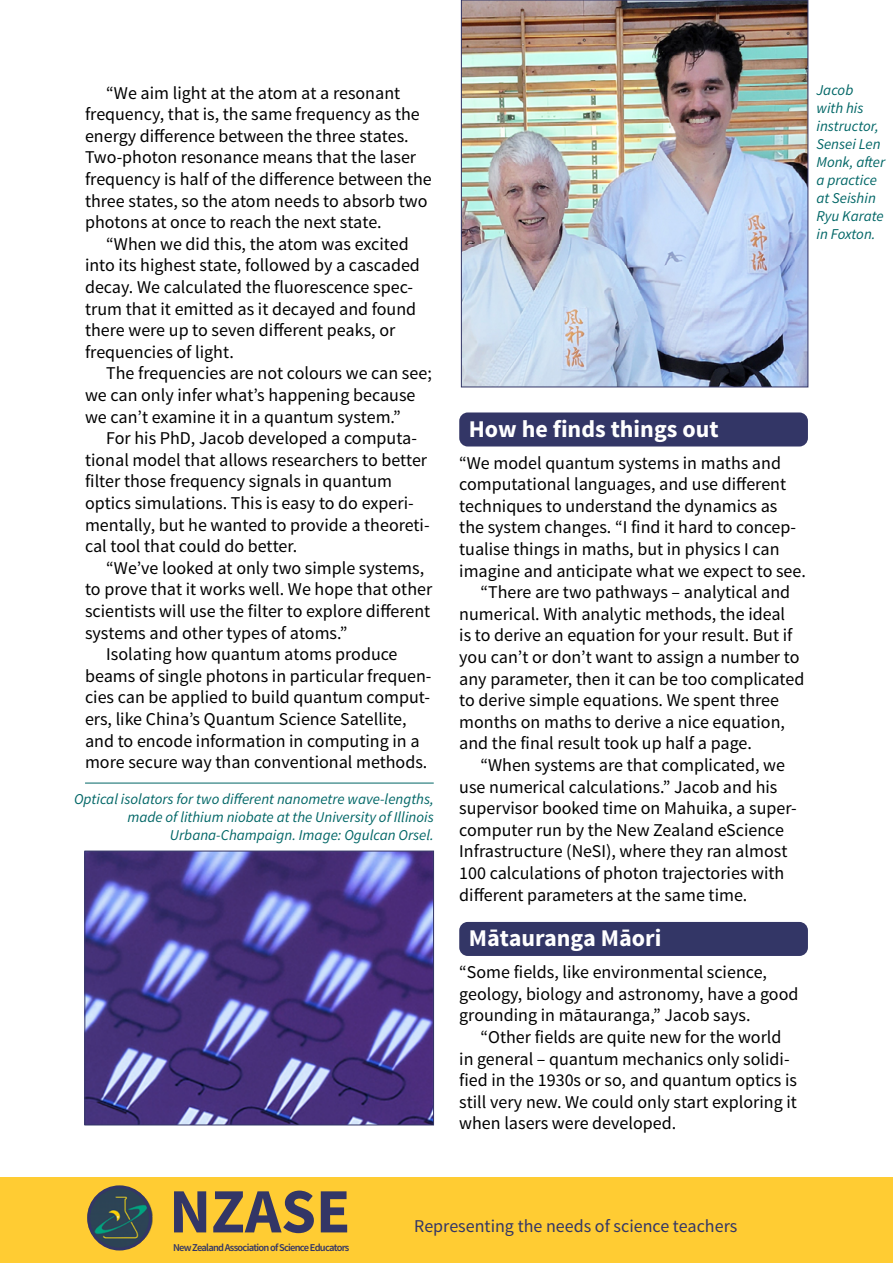
<style>
.page{position:relative;width:893px;height:1263px;background:#fff}
.page>*{position:absolute;margin:0;border:0;box-sizing:border-box;transform-origin:0 0}
.t1{font:700 63px "Source Sans Pro";color:#333666}
.t2{font:700 24px "Source Sans Pro";color:#fff}
.t3{font:18px/21.6px "Source Sans Pro";color:#000}
.t4{font:18px "Source Sans Pro";color:#333666}
.t5{font:italic 15px/18px "Source Sans Pro";color:#066}
.t6{font:600 10.5px "Source Sans Pro";letter-spacing:-.07em;color:#333666}
</style>
<div class="page">
<div style="left:0;top:1178px;width:893px;height:85px;background:#fc3"></div>
<img style="left:87px;top:1186px;width:66px;height:65px">
<div style="left:87px;top:1185px;width:65px;height:65px;border:3px solid #333666;border-radius:50%"></div>
<div style="left:459px;top:922px;width:349px;height:34px;background:#333666;border-radius:9px"></div>
<div style="left:459px;top:412px;width:349px;height:34px;background:#333666;border-radius:9px"></div>
<img style="left:463px;top:2px;width:343px;height:383px">
<div style="left:461px;top:0;width:347px;height:387px;border:1px solid #333666"></div>
<img style="left:87px;top:853px;width:345px;height:270px">
<div style="left:85px;top:851px;width:349px;height:274px;border:1px solid #333666"></div>
<hr style="left:85px;top:783px;width:349px;height:1px;background:#066">
<p class="t3" style="left:85px;top:82px;width:348px;text-indent:21px">“We aim light at the atom at a resonant frequency, that is, the same frequency as the energy difference between the three states.<br>Two-photon resonance means that the laser frequency is half of the difference between the three states, so the atom needs to absorb two photons at once to reach the next state.</p>
<p class="t3" style="left:85px;top:233px;width:336px;text-indent:21px">“When we did this, the atom was excited into its highest state, followed by a cascaded decay. We calculated the fluorescence spec&shy;trum that it emitted as it decayed and found there were up to seven different peaks, or frequencies of light.</p>
<p class="t3" style="left:85px;top:363px;width:348px;text-indent:21px">The frequencies are not colours we can see; we can only infer what’s happening because we can’t examine it in a quantum system.”</p>
<p class="t3" style="left:85px;top:428px;width:346px;text-indent:21px">For his PhD, Jacob developed a computa&shy;tional model that allows researchers to better filter those frequency signals in quantum optics simulations. This is easy to do experi&shy;mentally, but he wanted to provide a theoreti&shy;cal tool that could do better.</p>
<p class="t3" style="left:85px;top:557px;width:349px;text-indent:21px">“We’ve looked at only two simple systems, to prove that it works well. We hope that other scientists will use the filter to explore different systems and other types of atoms.”</p>
<p class="t3" style="left:85px;top:644px;width:348px;text-indent:21px">Isolating how quantum atoms produce beams of single photons in particular frequen&shy;cies can be applied to build quantum comput&shy;ers, like China’s Quantum Science Satellite, and to encode information in computing in a more secure way than conventional methods.</p>
<p class="t5" style="left:74px;top:790px;width:361px;text-align:right">Optical isolators for two different nanometre wave-lengths, made of lithium niobate at the University of Illinois</p>
<p class="t5" style="left:170px;top:826px;width:265px">Urbana-Champaign. Image: Ogulcan Orsel.</p>
<p class="t5" style="left:816px;top:81px;width:70px">Jacob<br>with his instructor,<br>Sensei Len<br>Monk, after a practice at Seishin<br>Ryu Karate in Foxton.</p>
<p class="t2" style="left:469px;top:413px;width:251px">How he finds things out</p>
<p class="t3" style="left:459px;top:452px;width:348px">“We model quantum systems in maths and computational languages, and use different techniques to understand the dynamics as the system changes. “I find it hard to concep&shy;tualise things in maths, but in physics I can imagine and anticipate what we expect to see.</p>
<p class="t3" style="left:459px;top:582px;width:347px;text-indent:21px">“There are two pathways – analytical and numerical. With analytic methods, the ideal<br>is to derive an equation for your result. But if you can’t or don’t want to assign a number to any parameter, then it can be too complicated to derive simple equations. We spent three months on maths to derive a nice equation, and the final result took up half a page.</p>
<p class="t3" style="left:459px;top:754px;width:339px;text-indent:21px">“When systems are that complicated, we use numerical calculations.” Jacob and his supervisor booked time on Mahuika, a super&shy;computer run by the New Zealand eScience Infrastructure (NeSI), where they ran almost 100 calculations of photon trajectories with different parameters at the same time.</p>
<p class="t2" style="left:469px;top:923px;width:194px">Mātauranga Māori</p>
<p class="t3" style="left:459px;top:962px;width:341px">“Some fields, like environmental science, geology, biology and astronomy, have a good grounding in mātauranga,” Jacob says.</p>
<p class="t3" style="left:459px;top:1026px;width:339px;text-indent:21px">“Other fields are quite new for the world in general – quantum mechanics only solidi&shy;fied in the 1930s or so, and quantum optics is still very new. We could only start exploring it when lasers were developed.</p>
<h1 class="t1" style="left:169px;top:1171px;width:183px">NZASE</h1>
<p class="t6" style="left:173px;top:1241px;width:178px">New Zealand Association of Science Educators</p>
<p class="t4" style="left:414px;top:1215px;width:325px">Representing the needs of science teachers</p>
</div>
